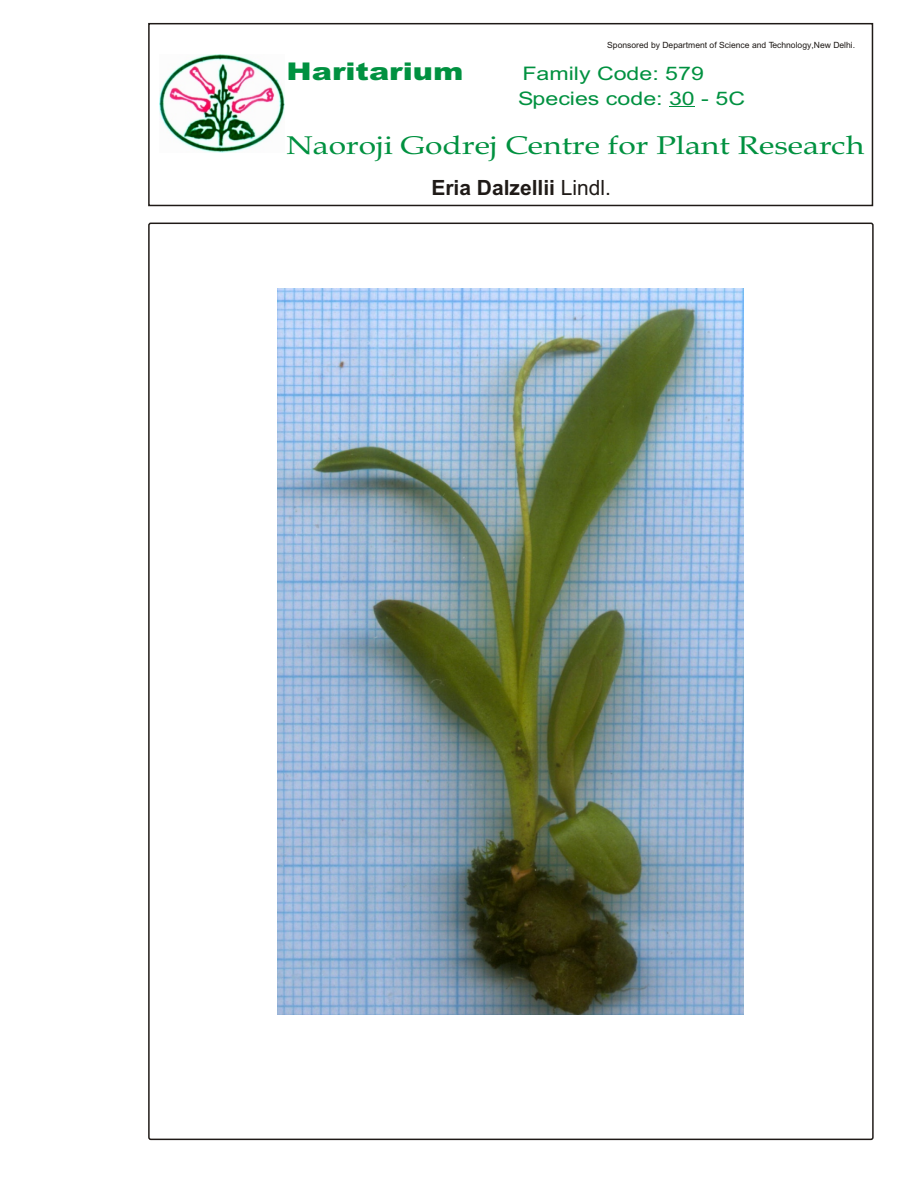
<style>
.page{position:relative;width:918px;height:1188px;background:#fff}
.page>*{position:absolute;margin:0;border:0;box-sizing:border-box;transform-origin:0 0}
.t1{font:25.65px "Book Antiqua";color:#009140;scale:1.24 1}
.t2{font:900 24.45px "Arial";color:#009140;scale:1.24 1}
.t3{font:700 21px "Arial";color:#1f1a17}
.t4{font:18.6px/24.5px "Arial";color:#009140;scale:1.24 1}
.t5{font:8.55px "Arial";color:#1f1a17}
.s1{font-weight:400}
</style>
<div class="page">
<svg style="left:669px;top:106px;width:26px;height:1px"></svg>
<img style="left:160px;top:55px;width:124px;height:97px">
<div style="left:148px;top:23px;width:725px;height:183px;border:2px solid #1f1a17"></div>
<img style="left:278px;top:289px;width:466px;height:726px">
<p class="t5" style="left:607px;top:42px;width:250px">Sponsored by Department of Science and Technology,New Delhi.</p>
<h2 class="t2" style="left:287px;top:63px;width:144px">Haritarium</h2>
<h3 class="t4" style="left:518px;top:63px;width:184px">Family Code: 579<br>Species code: 30 - 5C</h3>
<h1 class="t1" style="left:287px;top:136px;width:467px">Naoroji Godrej Centre for Plant Research</h1>
<h3 class="t3" style="left:431px;top:180px;width:181px">Eria Dalzellii <span class="s1">Lindl.</span></h3>
</div>
